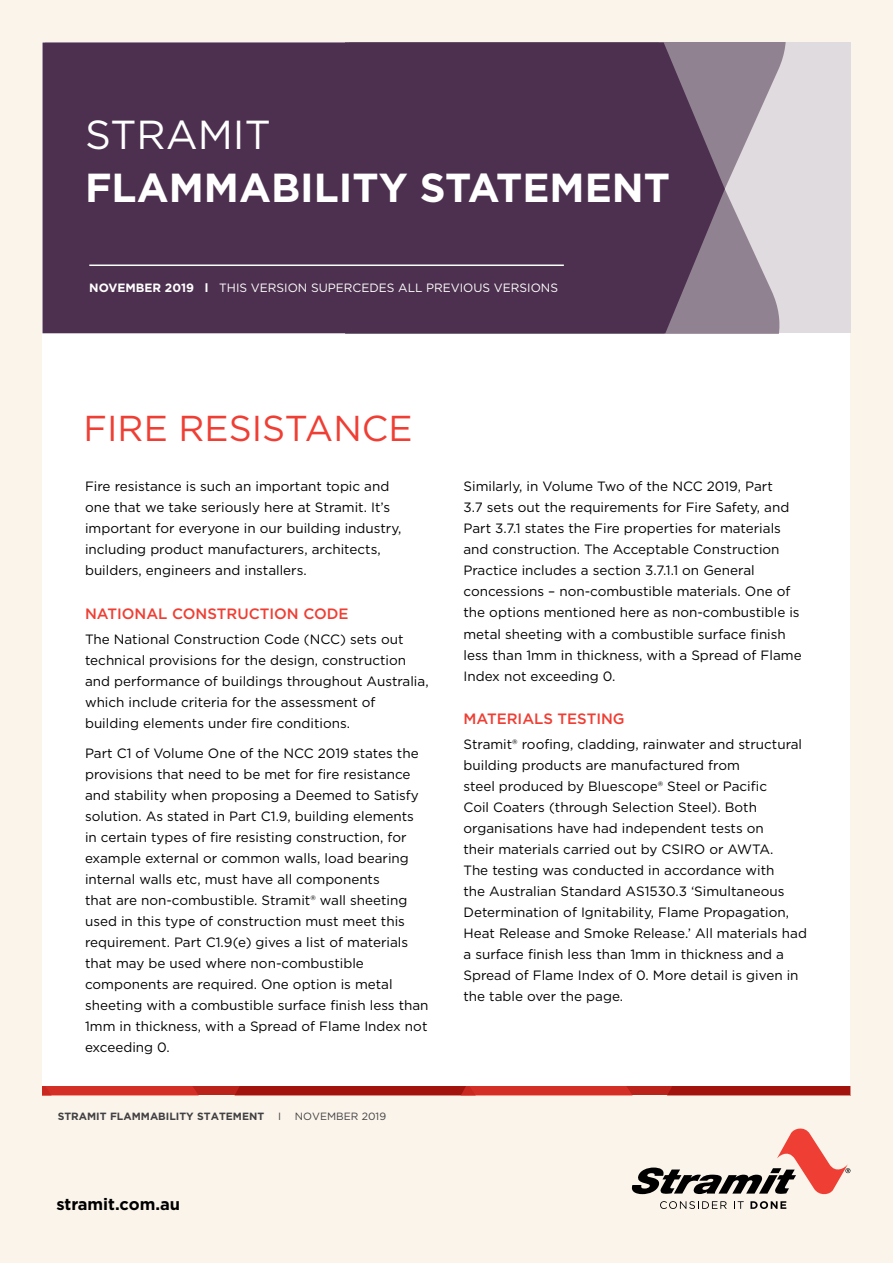
<style>
.page{position:relative;width:893px;height:1263px;background:#fbf4eb}
.page>*{position:absolute;margin:0;border:0;box-sizing:border-box;transform-origin:0 0}
.t1{font:700 40.5px "Gotham";color:#fff}
.t2{font:40.5px "Gotham";color:#fff}
.t3{font:36px "Gotham";color:#ef3e33}
.t4{font:700 16.5px "Gotham";color:#000}
.t5{font:500 15px "Gotham";color:#ef3e33}
.t6{font:13.5px/21px "Gotham";color:#000}
.t7{font:12px "Gotham";color:#fff}
.t8{font:700 10.5px "Gotham";color:#414042}
.t9{font:10.5px "Gotham";color:#414042}
.s1{font-weight:700}
</style>
<div class="page">
<div style="left:43px;top:43px;width:807px;height:1052px;background:#fff"></div>
<svg style="left:43px;top:1086px;width:807px;height:9px;background:#b81f18"></svg>
<div style="left:45px;top:43px;width:805px;height:290px;background:#e0dbdf"></div>
<svg style="left:725px;top:43px;width:61px;height:290px;fill:#918292"></svg>
<div style="left:43px;top:43px;width:682px;height:290px;background:#4d304f"></div>
<svg style="left:632px;top:1128px;width:218px;height:81px"></svg>
<hr style="left:89px;top:264px;width:475px;height:2px;background:#fff">
<h1 class="t2" style="left:85px;top:109px;width:187px">STRAMIT</h1>
<h1 class="t1" style="left:85px;top:161px;width:587px">FLAMMABILITY STATEMENT</h1>
<p class="t7" style="left:89px;top:280px;width:470px"><span class="s1">NOVEMBER 2019 l</span> THIS VERSION SUPERCEDES ALL PREVIOUS VERSIONS</p>
<h2 class="t3" style="left:84px;top:405px;width:331px">FIRE RESISTANCE</h2>
<p class="t6" style="left:85px;top:476px;width:318px">Fire resistance is such an important topic and one that we take seriously here at Stramit. It’s important for everyone in our building industry, including product manufacturers, architects, builders, engineers and installers.</p>
<p class="t5" style="left:85px;top:604px;width:265px">NATIONAL CONSTRUCTION CODE</p>
<p class="t6" style="left:85px;top:628px;width:345px">The National Construction Code (NCC) sets out technical provisions for the design, construction and performance of buildings throughout Australia, which include criteria for the assessment of building elements under fire conditions.</p>
<p class="t6" style="left:85px;top:742px;width:345px">Part C1 of Volume One of the NCC 2019 states the provisions that need to be met for fire resistance and stability when proposing a Deemed to Satisfy solution. As stated in Part C1.9, building elements in certain types of fire resisting construction, for example external or common walls, load bearing internal walls etc, must have all components<br>that are non-combustible. Stramit® wall sheeting used in this type of construction must meet this requirement. Part C1.9(e) gives a list of materials that may be used where non-combustible components are required. One option is metal sheeting with a combustible surface finish less than 1mm in thickness, with a Spread of Flame Index not exceeding 0.</p>
<p class="t8" style="left:58px;top:1110px;width:208px">STRAMIT FLAMMABILITY STATEMENT</p>
<p class="t9" style="left:278px;top:1110px;width:5px">I</p>
<p class="t9" style="left:295px;top:1110px;width:93px">NOVEMBER 2019</p>
<p class="t4" style="left:56px;top:1193px;width:125px">stramit.com.au</p>
<p class="t6" style="left:463px;top:476px;width:340px">Similarly, in Volume Two of the NCC 2019, Part<br>3.7 sets out the requirements for Fire Safety, and Part 3.7.1 states the Fire properties for materials and construction. The Acceptable Construction Practice includes a section 3.7.1.1 on General concessions – non-combustible materials. One of the options mentioned here as non-combustible is metal sheeting with a combustible surface finish less than 1mm in thickness, with a Spread of Flame Index not exceeding 0.</p>
<p class="t5" style="left:463px;top:709px;width:163px">MATERIALS TESTING</p>
<p class="t6" style="left:463px;top:733px;width:345px">Stramit® roofing, cladding, rainwater and structural building products are manufactured from<br>steel produced by Bluescope® Steel or Pacific<br>Coil Coaters (through Selection Steel). Both organisations have had independent tests on<br>their materials carried out by CSIRO or AWTA.<br>The testing was conducted in accordance with<br>the Australian Standard AS1530.3 ‘Simultaneous Determination of Ignitability, Flame Propagation, Heat Release and Smoke Release.’ All materials had a surface finish less than 1mm in thickness and a Spread of Flame Index of 0. More detail is given in the table over the page.</p>
</div>
